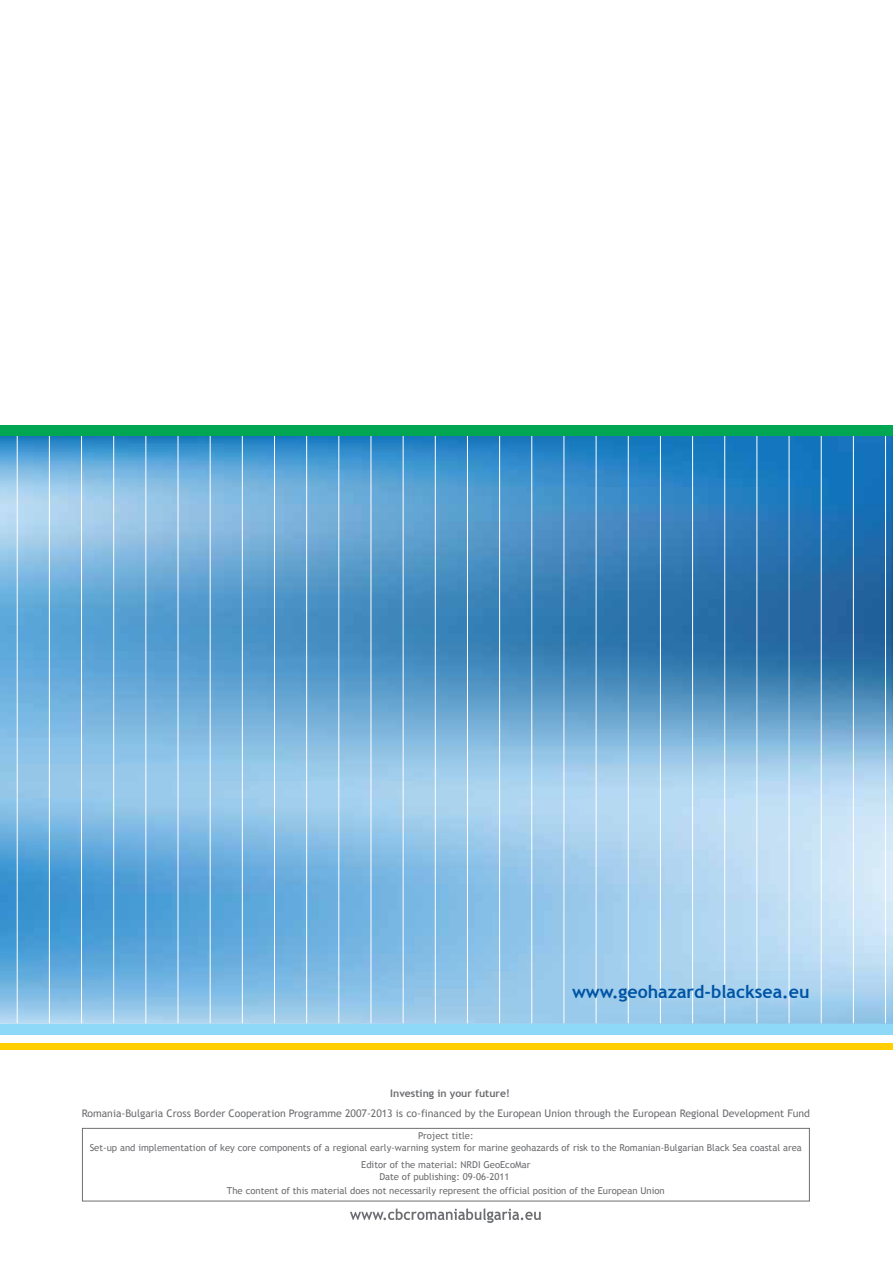
<style>
.page{position:relative;width:893px;height:1263px;background:#fff}
.page>*{position:absolute;margin:0;border:0;box-sizing:border-box;transform-origin:0 0}
.t1{font:700 17.7px "Trebuchet MS";color:#0054a4}
.t2{font:10.5px "Trebuchet MS";color:#6d6e71}
.t3{font:700 10.5px "Trebuchet MS";color:#6d6e71}
.t4{font:9.45px/11.4px "Trebuchet MS";color:#6d6e71;text-align:center}
</style>
<div class="page">
<img style="left:0;top:436px;width:893px;height:588px">
<div style="left:0;top:425px;width:892px;height:11px;background:#00a651"></div>
<div style="left:0;top:1024px;width:892px;height:10px;background:#8ed8f8"></div>
<div style="left:0;top:1043px;width:892px;height:6px;background:#ffcf01"></div>
<hr style="left:17px;top:436px;width:1px;height:587px;background:#fff">
<hr style="left:49px;top:436px;width:1px;height:587px;background:#fff">
<hr style="left:81px;top:436px;width:1px;height:587px;background:#fff">
<hr style="left:113px;top:436px;width:1px;height:587px;background:#fff">
<hr style="left:146px;top:436px;width:1px;height:587px;background:#fff">
<hr style="left:178px;top:436px;width:1px;height:587px;background:#fff">
<hr style="left:210px;top:436px;width:1px;height:587px;background:#fff">
<hr style="left:242px;top:436px;width:1px;height:587px;background:#fff">
<hr style="left:274px;top:436px;width:1px;height:587px;background:#fff">
<hr style="left:306px;top:436px;width:1px;height:587px;background:#fff">
<hr style="left:339px;top:436px;width:1px;height:587px;background:#fff">
<hr style="left:371px;top:436px;width:1px;height:587px;background:#fff">
<hr style="left:403px;top:436px;width:1px;height:587px;background:#fff">
<hr style="left:435px;top:436px;width:1px;height:587px;background:#fff">
<hr style="left:467px;top:436px;width:1px;height:587px;background:#fff">
<hr style="left:499px;top:436px;width:1px;height:587px;background:#fff">
<hr style="left:531px;top:436px;width:1px;height:587px;background:#fff">
<hr style="left:564px;top:436px;width:1px;height:587px;background:#fff">
<hr style="left:596px;top:436px;width:1px;height:587px;background:#fff">
<hr style="left:628px;top:436px;width:1px;height:587px;background:#fff">
<hr style="left:660px;top:436px;width:1px;height:587px;background:#fff">
<hr style="left:692px;top:436px;width:1px;height:587px;background:#fff">
<hr style="left:724px;top:436px;width:1px;height:587px;background:#fff">
<hr style="left:757px;top:436px;width:1px;height:587px;background:#fff">
<hr style="left:789px;top:436px;width:1px;height:587px;background:#fff">
<hr style="left:821px;top:436px;width:1px;height:587px;background:#fff">
<hr style="left:853px;top:436px;width:1px;height:587px;background:#fff">
<hr style="left:885px;top:436px;width:1px;height:587px;background:#fff">
<div style="left:82px;top:1128px;width:728px;height:73px;border:1px solid #6d6e71"></div>
<svg style="left:350px;top:1208px;width:191px;height:15px"></svg>
<p class="t3" style="left:390px;top:1087px;width:121px">Investing in your future!</p>
<h1 class="t1" style="left:572px;top:980px;width:239px">www.geohazard-blacksea.eu</h1>
<p class="t2" style="left:82px;top:1107px;width:730px">Romania-Bulgaria Cross Border Cooperation Programme 2007-2013 is co-financed by the European Union through the European Regional Development Fund</p>
<p class="t4" style="left:90px;top:1130px;width:714px">Project title:<br>Set-up and implementation of key core components of a regional early-warning system for marine geohazards of risk to the Romanian-Bulgarian Black Sea coastal area</p>
<p class="t4" style="left:361px;top:1159px;width:171px">Editor of the material: NRDI GeoEcoMar<br>Date of publishing: 09-06-2011</p>
<p class="t4" style="left:227px;top:1185px;width:439px">The content of this material does not necessarily represent the official position of the European Union</p>
</div>
